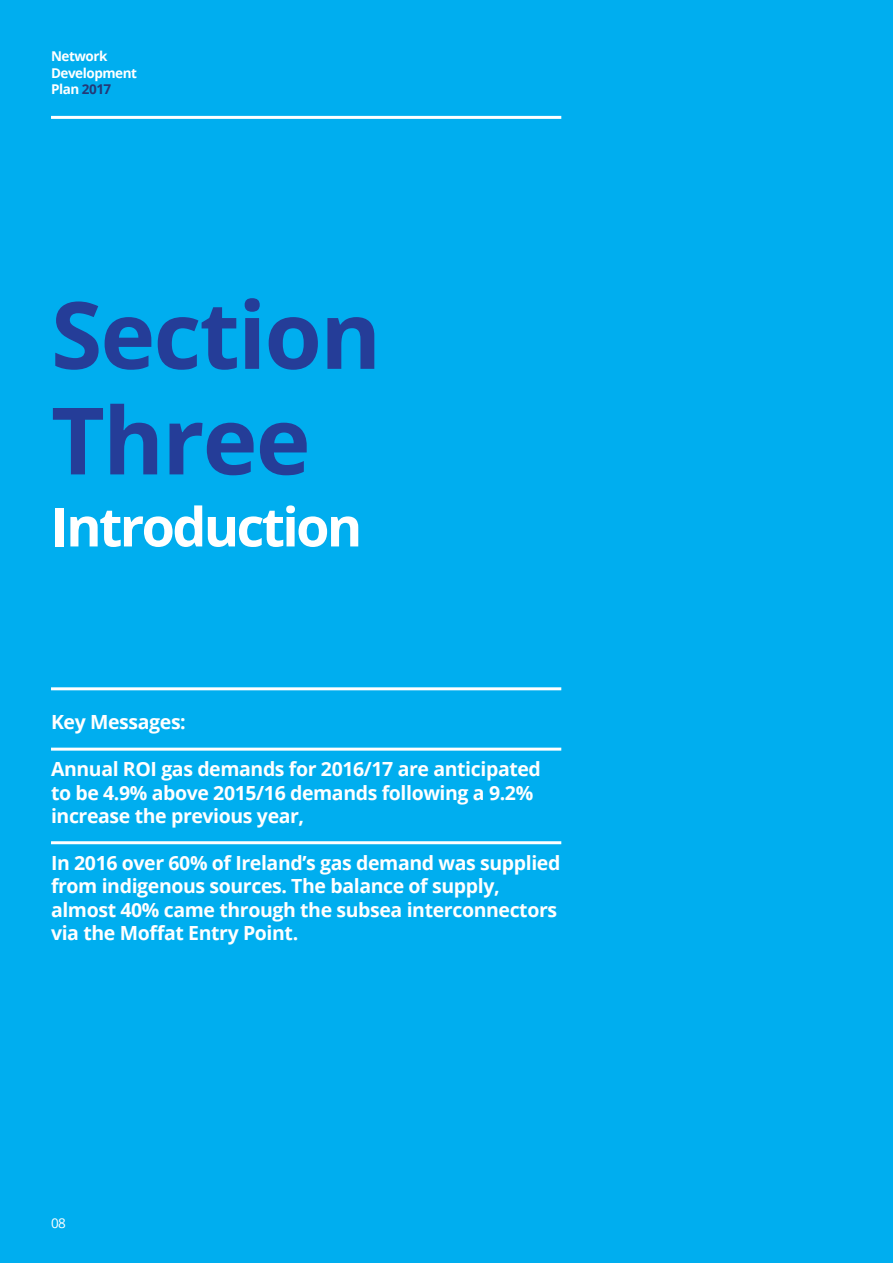
<style>
.page{position:relative;width:893px;height:1263px;background:#00aeef}
.page>*{position:absolute;margin:0;border:0;box-sizing:border-box;transform-origin:0 0}
.t1{font:700 93px/105.6px "Open Sans";letter-spacing:-.02em;color:#253d98}
.t2{font:700 54px "Open Sans";letter-spacing:-.05em;color:#fff}
.t3{font:700 19.5px/23.4px "Open Sans";letter-spacing:-.02em;color:#fff}
.t4{font:700 13.5px/16.2px "Open Sans";letter-spacing:-.035em;color:#fff}
.t5{font:13.5px "Open Sans";color:#fff}
.s1{color:#253977}
</style>
<div class="page">
<hr style="left:51px;top:687px;width:510px;height:3px;background:#fff">
<hr style="left:51px;top:748px;width:510px;height:3px;background:#fff">
<hr style="left:51px;top:841px;width:510px;height:3px;background:#fff">
<hr style="left:51px;top:116px;width:510px;height:3px;background:#fff">
<p class="t4" style="left:51px;top:48px;width:88px">Network<br>Development<br>Plan <span class="s1">2017</span></p>
<h1 class="t1" style="left:51px;top:280px;width:332px">Section<br>Three</h1>
<h2 class="t2" style="left:51px;top:489px;width:313px">Introduction</h2>
<p class="t3" style="left:51px;top:710px;width:136px">Key Messages:</p>
<p class="t3" style="left:51px;top:757px;width:491px">Annual ROI gas demands for 2016/17 are anticipated to be 4.9% above 2015/16 demands following a 9.2% increase the previous year,</p>
<p class="t3" style="left:51px;top:850px;width:511px">In 2016 over 60% of Ireland’s gas demand was supplied from indigenous sources. The balance of supply, almost 40% came through the subsea interconnectors via the Moffat Entry Point.</p>
<p class="t5" style="left:51px;top:1213px;width:16px">08</p>
</div>
